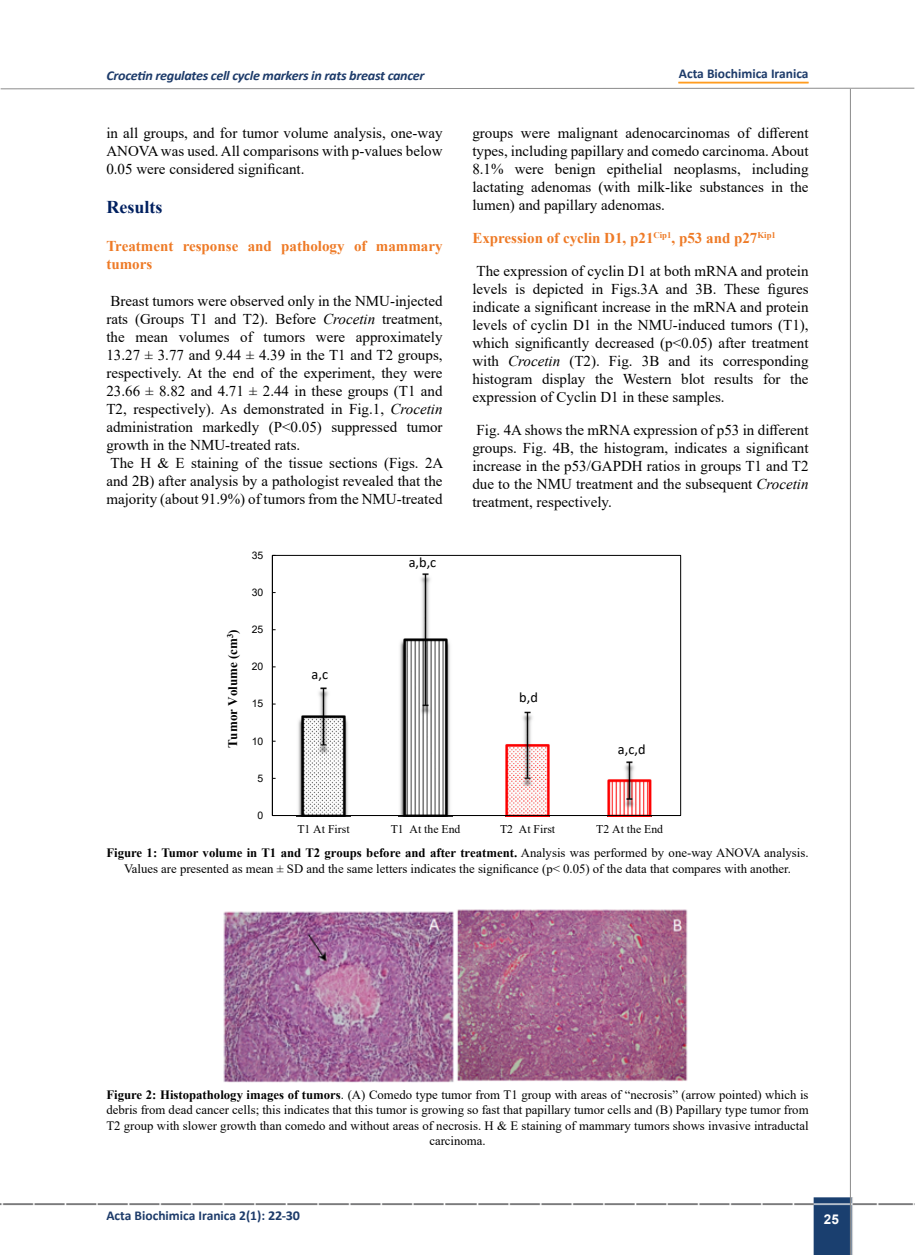
<style>
.page{position:relative;width:915px;height:1255px;background:#fff}
.page>*{position:absolute;margin:0;border:0;box-sizing:border-box;transform-origin:0 0}
.t1{font:700 18px "Times New Roman";color:#002060}
.t2{font:15.6px "Times New Roman";color:#000}
.t3{font:15px/18px "Times New Roman";color:#000;text-align:justify}
.t4{font:700 15px/18px "Times New Roman";color:#ee7a26}
.t5{font:14.25px "Calibri";color:#000}
.t6{font:700 13.5px "Calibri";color:#1d3b6a}
.t7{font:italic 700 13.5px "Calibri";letter-spacing:-.02em;color:#1d3b6a;scale:1.05 1}
.t8{font:700 13.5px "Arial";color:#fff}
.t9{font:700 13.05px "Times New Roman";color:#000}
.t10{font:12.75px/15.3px "Times New Roman";color:#000;text-align:center}
.t11{font:11.7px "Times New Roman";color:#000}
.t12{font:10.35px "Arial";color:#000}
.s1{font-style:italic}
.s2{font-weight:700}
</style>
<div class="page">
<img style="left:0;top:1197px;width:914px;height:57px">
<hr style="left:678px;top:82px;width:130px;height:1px;background:#ff8f00">
<hr style="left:678px;top:83px;width:130px;height:1px;background:#ff8f00">
<svg style="left:0;top:87px;width:914px;height:2px"></svg>
<hr style="left:849px;top:89px;width:1px;height:1165px;background:#8b8b8b">
<img style="left:298px;top:715px;width:50px;height:100px">
<img style="left:400px;top:638px;width:50px;height:177px">
<img style="left:301px;top:687px;width:44px;height:128px">
<img style="left:403px;top:573px;width:44px;height:242px">
<img style="left:505px;top:711px;width:44px;height:104px">
<img style="left:607px;top:761px;width:44px;height:54px">
<hr style="left:272px;top:555px;width:1px;height:260px;background:#000">
<hr style="left:272px;top:815px;width:408px;height:1px;background:#000">
<img style="left:223px;top:909px;width:465px;height:174px">
<p class="t7" style="left:106px;top:66px;width:304px">Crocetin regulates cell cycle markers in rats breast cancer</p>
<p class="t3" style="left:106px;top:123px;width:337px">in all groups, and for tumor volume analysis, one-way ANOVA was used. All comparisons with p-values below 0.05 were considered significant.</p>
<p class="t1" style="left:106px;top:194px;width:57px">Results</p>
<p class="t4" style="left:106px;top:236px;width:337px">Treatment response and pathology of mammary tumors</p>
<p class="t3" style="left:106px;top:291px;width:338px;text-align:left">Breast tumors were observed only in the NMU-injected rats (Groups T1 and T2). Before <span class="s1">Crocetin</span> treatment, the mean volumes of tumors were approximately 13.27 ± 3.77 and 9.44 ± 4.39 in the T1 and T2 groups, respectively. At the end of the experiment, they were 23.66 ± 8.82 and 4.71 ± 2.44 in these groups (T1 and T2, respectively). As demonstrated in Fig.1, <span class="s1">Crocetin </span>administration markedly (P&lt;0.05) suppressed tumor growth in the NMU-treated rats.<br>The H &amp; E staining of the tissue sections (Figs. 2A and 2B) after analysis by a pathologist revealed that the majority (about 91.9%) of tumors from the NMU-treated</p>
<p class="t2" style="left:214px;top:462px;width:38px">Fig. 1</p>
<p class="t9" style="left:223px;top:748px;width:120px;rotate:-90deg">Tumor Volume (cm<sup>3</sup>)</p>
<p class="t12" style="left:252px;top:548px;width:13px">35</p>
<p class="t12" style="left:252px;top:585px;width:13px">30</p>
<p class="t12" style="left:252px;top:622px;width:13px">25</p>
<p class="t12" style="left:252px;top:659px;width:13px">20</p>
<p class="t12" style="left:252px;top:696px;width:13px">15</p>
<p class="t12" style="left:252px;top:733px;width:13px">10</p>
<p class="t12" style="left:257px;top:770px;width:7px">5</p>
<p class="t12" style="left:257px;top:808px;width:7px">0</p>
<p class="t5" style="left:311px;top:664px;width:18px">a,c</p>
<p class="t5" style="left:408px;top:552px;width:29px">a,b,c</p>
<p class="t6" style="left:678px;top:64px;width:131px">Acta Biochimica Iranica</p>
<p class="t3" style="left:472px;top:123px;width:337px">groups were malignant adenocarcinomas of different types, including papillary and comedo carcinoma. About 8.1% were benign epithelial neoplasms, including lactating adenomas (with milk-like substances in the lumen) and papillary adenomas.</p>
<p class="t4" style="left:472px;top:228px;width:305px">Expression of cyclin D1, p21<sup>Cip1</sup>, p53 and p27<sup>Kip1</sup></p>
<p class="t3" style="left:472px;top:261px;width:337px">The expression of cyclin D1 at both mRNA and protein levels is depicted in Figs.3A and 3B. These figures indicate a significant increase in the mRNA and protein levels of cyclin D1 in the NMU-induced tumors (T1), which significantly decreased (p&lt;0.05) after treatment with <span class="s1">Crocetin</span> (T2). Fig. 3B and its corresponding histogram display the Western blot results for the expression of Cyclin D1 in these samples.</p>
<p class="t3" style="left:472px;top:420px;width:337px">Fig. 4A shows the mRNA expression of p53 in different groups. Fig. 4B, the histogram, indicates a significant increase in the p53/GAPDH ratios in groups T1 and T2 due to the NMU treatment and the subsequent <span class="s1">Crocetin </span>treatment, respectively.</p>
<p class="t5" style="left:519px;top:687px;width:20px">b,d</p>
<p class="t5" style="left:617px;top:739px;width:29px">a,c,d</p>
<p class="t11" style="left:297px;top:820px;width:54px">T1 At First</p>
<p class="t11" style="left:390px;top:820px;width:71px">T1 At the End</p>
<p class="t11" style="left:500px;top:820px;width:57px">T2 At First</p>
<p class="t11" style="left:596px;top:820px;width:68px">T2 At the End</p>
<p class="t10" style="left:106px;top:845px;width:703px"><span class="s2">Figure 1: Tumor volume in T1 and T2 groups before and after treatment.</span> Analysis was performed by one-way ANOVA analysis.<br>Values are presented as mean ± SD and the same letters indicates the significance (p&lt; 0.05) of the data that compares with another.</p>
<p class="t10" style="left:106px;top:1086px;width:703px"><span class="s2">Figure 2: Histopathology images of tumors</span>. (A) Comedo type tumor from T1 group with areas of “necrosis” (arrow pointed) which is debris from dead cancer cells; this indicates that this tumor is growing so fast that papillary tumor cells and (B) Papillary type tumor from T2 group with slower growth than comedo and without areas of necrosis. H &amp; E staining of mammary tumors shows invasive intraductal carcinoma.</p>
<p class="t6" style="left:106px;top:1205px;width:195px">Acta Biochimica Iranica 2(1): 22-30</p>
<p class="t8" style="left:823px;top:1209px;width:17px">25</p>
</div>
